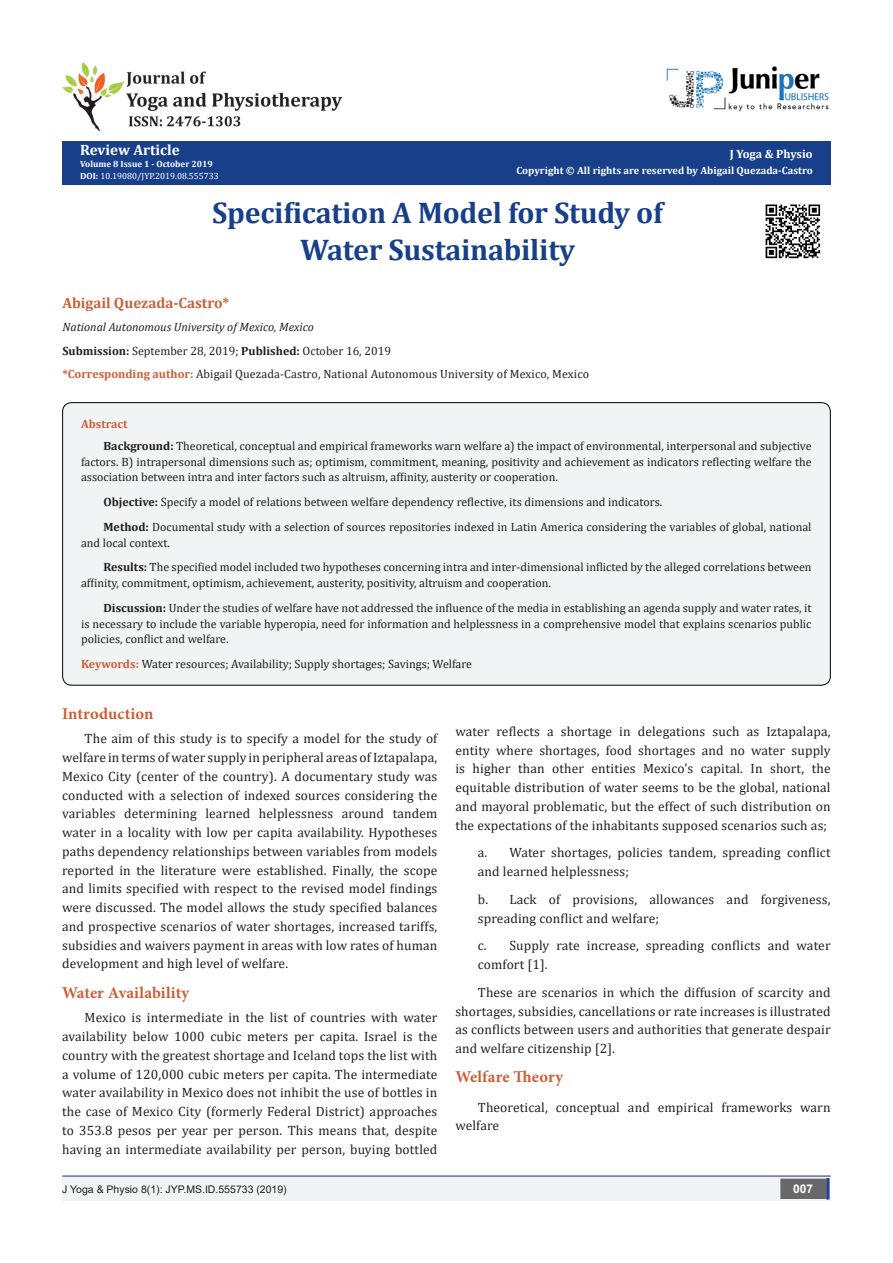
<style>
.page{position:relative;width:893px;height:1263px;background:#fff}
.page>*{position:absolute;margin:0;border:0;box-sizing:border-box;transform-origin:0 0}
.t1{font:700 30px/37.5px "Cambria";letter-spacing:-.01em;color:#183f89;text-align:center}
.List_Paragraph{font:700 16.5px "Minion Pro";letter-spacing:.005em;color:#ca5f37}
.t2{font:700 15px "Cambria";color:#ca5f37}
.t3{font:700 15px "Cambria";color:#fff}
.List_Paragraph-2{font:13.5px/18.8px "Cambria";letter-spacing:.01em;color:#231f20;text-align:justify}
.t4{font:12px/15.8px "Cambria";color:#231f20;text-align:justify}
.t5{font:italic 12px "Cambria";color:#231f20}
.t6{font:700 12px "Cambria";letter-spacing:-.005em;color:#fff}
.t7{font:700 12px "Cambria";color:#ca5f37}
.t8{font:700 12px "Arial";color:#fff}
.t9{font:700 10.5px "Cambria";color:#fff}
.t10{font:10.5px "Arial";color:#231f20}
.t11{font:9px "Cambria";color:#fff}
.t12{font:700 9px "Cambria";color:#fff}
.s1{font-weight:700}
.s2{font-weight:700;color:#ca5f37}
</style>
<div class="page">
<div style="left:62px;top:141px;width:769px;height:43px;background:#183f89"></div>
<hr style="left:62px;top:1175px;width:769px;height:1px;background:#253f8e">
<div style="left:62px;top:1177px;width:494px;height:24px;background:#f2f3f4"></div>
<div style="left:510px;top:1177px;width:321px;height:24px;background:#f2f3f4"></div>
<div style="left:781px;top:1179px;width:44px;height:19px;background:#68676a"></div>
<div style="left:780px;top:1178px;width:46px;height:21px;border:2px solid #68676a"></div>
<div style="left:826px;top:1178px;width:3px;height:21px;background:#253f8e;border:2px solid #253f8e"></div>
<img style="left:666px;top:66px;width:163px;height:45px">
<img style="left:62px;top:62px;width:279px;height:68px">
<div style="left:63px;top:403px;width:767px;height:282px;background:#f2f3f4;border-radius:9px"></div>
<img style="left:765px;top:204px;width:56px;height:55px">
<p class="t3" style="left:80px;top:139px;width:101px">Review Article</p>
<p class="t12" style="left:80px;top:157px;width:134px">Volume 8 Issue 1 - October 2019</p>
<p class="t11" style="left:80px;top:171px;width:140px"><span class="s1">DOI:</span> 10.19080/JYP.2019.08.555733</p>
<p class="t6" style="left:730px;top:145px;width:84px">J Yoga &amp; Physio</p>
<p class="t9" style="left:516px;top:163px;width:298px">Copyright © All rights are reserved by Abigail Quezada-Castro</p>
<p class="t1" style="left:212px;top:193px;width:452px">Specification A Model for Study of<br>Water Sustainability</p>
<p class="t2" style="left:62px;top:292px;width:168px">Abigail Quezada-Castro*</p>
<p class="t5" style="left:62px;top:319px;width:253px">National Autonomous University of Mexico, Mexico</p>
<p class="t4" style="left:62px;top:343px;width:330px"><span class="s1">Submission:</span> September 28, 2019; <span class="s1">Published:</span> October 16, 2019</p>
<p class="t4" style="left:62px;top:366px;width:528px"><span class="s2">*Corresponding author:</span> Abigail Quezada-Castro, National Autonomous University of Mexico, Mexico</p>
<p class="t7" style="left:81px;top:415px;width:48px">Abstract</p>
<p class="t4" style="left:81px;top:438px;width:732px;text-indent:22px"><span class="s1">Background:</span> Theoretical, conceptual and empirical frameworks warn welfare a) the impact of environmental, interpersonal and subjective factors. B) intrapersonal dimensions such as; optimism, commitment, meaning, positivity and achievement as indicators reflecting welfare the association between intra and inter factors such as altruism, affinity, austerity or cooperation.</p>
<p class="t4" style="left:104px;top:494px;width:560px"><span class="s1">Objective:</span> Specify a model of relations between welfare dependency reflective, its dimensions and indicators.</p>
<p class="t4" style="left:81px;top:519px;width:732px;text-indent:22px"><span class="s1">Method:</span> Documental study with a selection of sources repositories indexed in Latin America considering the variables of global, national and local context.</p>
<p class="t4" style="left:81px;top:559px;width:732px;text-indent:22px"><span class="s1">Results:</span> The specified model included two hypotheses concerning intra and inter-dimensional inflicted by the alleged correlations between affinity, commitment, optimism, achievement, austerity, positivity, altruism and cooperation.</p>
<p class="t4" style="left:81px;top:600px;width:732px;text-indent:22px"><span class="s1">Discussion:</span> Under the studies of welfare have not addressed the influence of the media in establishing an agenda supply and water rates, it is necessary to include the variable hyperopia, need for information and helplessness in a comprehensive model that explains scenarios public policies, conflict and welfare.</p>
<p class="t4" style="left:81px;top:656px;width:393px"><span class="s2">Keywords:</span> Water resources; Availability; Supply shortages; Savings; Welfare</p>
<p class="List_Paragraph" style="left:62px;top:702px;width:93px">Introduction</p>
<p class="List_Paragraph-2" style="left:62px;top:729px;width:377px;text-indent:22px">The aim of this study is to specify a model for the study of welfare in terms of water supply in peripheral areas of Iztapalapa, Mexico City (center of the country). A documentary study was conducted with a selection of indexed sources considering the variables determining learned helplessness around tandem water in a locality with low per capita availability. Hypotheses paths dependency relationships between variables from models reported in the literature were established. Finally, the scope and limits specified with respect to the revised model findings were discussed. The model allows the study specified balances and prospective scenarios of water shortages, increased tariffs, subsidies and waivers payment in areas with low rates of human development and high level of welfare.</p>
<p class="List_Paragraph" style="left:62px;top:981px;width:129px">Water Availability</p>
<p class="List_Paragraph-2" style="left:62px;top:1008px;width:377px;text-indent:22px">Mexico is intermediate in the list of countries with water availability below 1000 cubic meters per capita. Israel is the country with the greatest shortage and Iceland tops the list with a volume of 120,000 cubic meters per capita. The intermediate water availability in Mexico does not inhibit the use of bottles in the case of Mexico City (formerly Federal District) approaches to 353.8 pesos per year per person. This means that, despite having an intermediate availability per person, buying bottled</p>
<p class="List_Paragraph-2" style="left:455px;top:722px;width:377px">water reflects a shortage in delegations such as Iztapalapa, entity where shortages, food shortages and no water supply is higher than other entities Mexico’s capital. In short, the equitable distribution of water seems to be the global, national and mayoral problematic, but the effect of such distribution on the expectations of the inhabitants supposed scenarios such as;</p>
<p class="List_Paragraph-2" style="left:478px;top:843px;width:354px">a. Water shortages, policies tandem, spreading conflict and learned helplessness;</p>
<p class="List_Paragraph-2" style="left:478px;top:890px;width:354px">b. Lack of provisions, allowances and forgiveness, spreading conflict and welfare;</p>
<p class="List_Paragraph-2" style="left:478px;top:936px;width:354px">c. Supply rate increase, spreading conflicts and water comfort [1].</p>
<p class="List_Paragraph-2" style="left:455px;top:983px;width:377px;text-indent:22px">These are scenarios in which the diffusion of scarcity and shortages, subsidies, cancellations or rate increases is illustrated as conflicts between users and authorities that generate despair and welfare citizenship [2].</p>
<p class="List_Paragraph" style="left:455px;top:1065px;width:109px">Welfare Theory</p>
<p class="List_Paragraph-2" style="left:455px;top:1097px;width:377px;text-indent:22px">Theoretical, conceptual and empirical frameworks warn welfare</p>
<p class="t10" style="left:62px;top:1182px;width:226px">J Yoga &amp; Physio 8(1): JYP.MS.ID.555733 (2019)</p>
<p class="t8" style="left:793px;top:1180px;width:22px">007</p>
</div>
